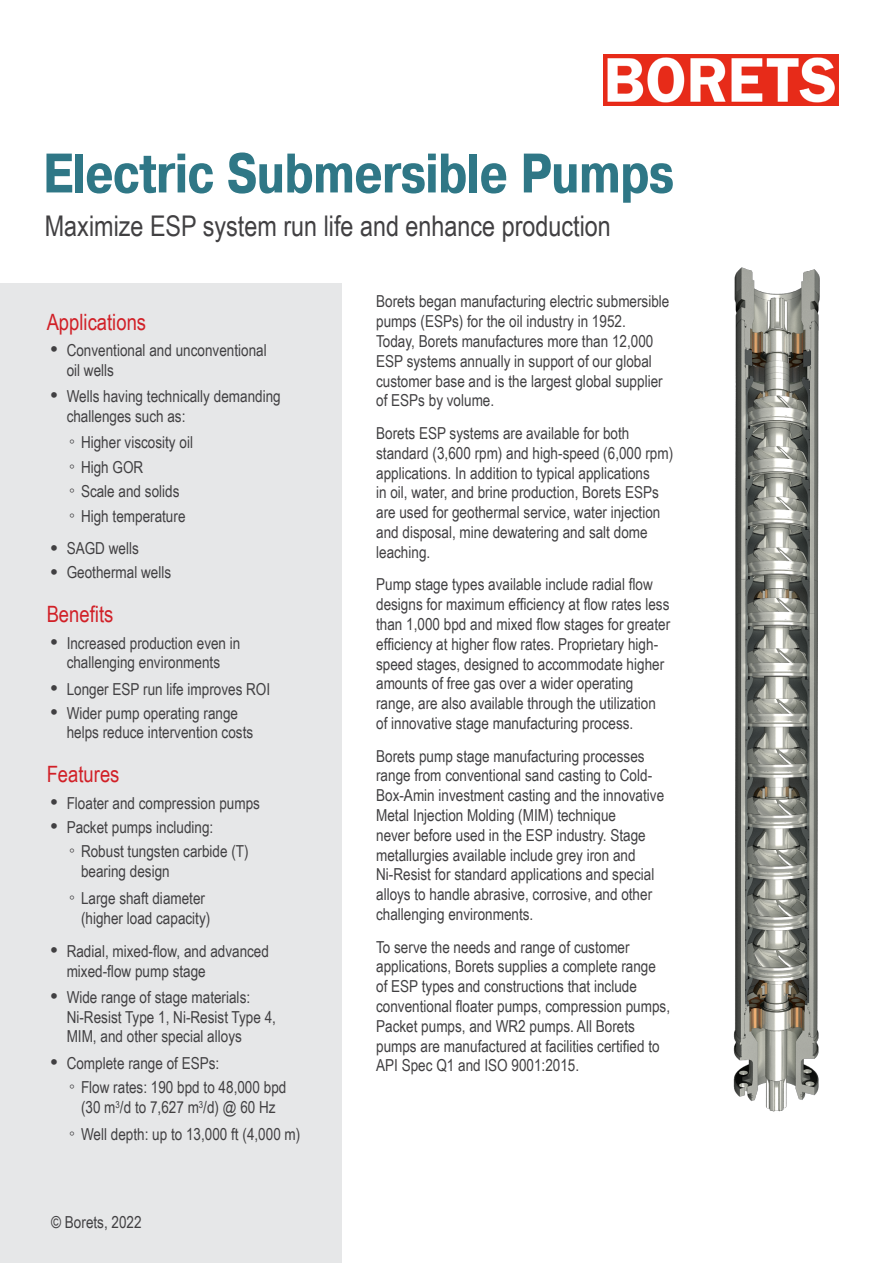
<style>
.page{position:relative;width:893px;height:1263px;background:#fff}
.page>*{position:absolute;margin:0;border:0;box-sizing:border-box;transform-origin:0 0}
.t1{font:700 55.5px "Pragmatica Cond C";color:#2f7786}
.t2{font:28.5px "Arial Narrow";color:#414042}
.t3{font:22.5px "Arial Narrow";color:#d12027}
.t4{font:16.5px/19.8px "Arial Narrow";color:#414042}
.s1{font-family:"Arial";font-size:22.5px}
</style>
<div class="page">
<img style="left:603px;top:54px;width:236px;height:52px">
<div style="left:0;top:283px;width:342px;height:980px;background:#e6e7e8"></div>
<img style="left:733px;top:267px;width:87px;height:845px">
<h1 class="t1" style="left:43px;top:142px;width:632px">Electric Submersible Pumps</h1>
<h2 class="t2" style="left:45px;top:205px;width:567px">Maximize ESP system run life and enhance production</h2>
<h3 class="t3" style="left:47px;top:305px;width:101px">Applications</h3>
<p class="t4" style="left:67px;top:339px;width:202px;text-indent:-16px"><span class="s1">•</span> Conventional and unconventional oil wells</p>
<p class="t4" style="left:67px;top:385px;width:216px;text-indent:-16px"><span class="s1">•</span> Wells having technically demanding challenges such as:</p>
<p class="t4" style="left:69px;top:430px;width:126px;line-height:24.5px">◦ Higher viscosity oil ◦ High GOR<br>◦ Scale and solids<br>◦ High temperature</p>
<p class="t4" style="left:50px;top:538px;width:90px"><span class="s1">•</span> SAGD wells</p>
<p class="t4" style="left:50px;top:562px;width:122px"><span class="s1">•</span> Geothermal wells</p>
<h3 class="t3" style="left:47px;top:598px;width:68px">Benefits</h3>
<p class="t4" style="left:50px;top:632px;width:192px;text-align:center"><span class="s1">•</span> Increased production even in challenging environments</p>
<p class="t4" style="left:50px;top:678px;width:221px"><span class="s1">•</span> Longer ESP run life improves ROI</p>
<p class="t4" style="left:67px;top:702px;width:188px;text-indent:-16px"><span class="s1">•</span> Wider pump operating range helps reduce intervention costs</p>
<h3 class="t3" style="left:47px;top:758px;width:74px">Features</h3>
<p class="t4" style="left:50px;top:792px;width:211px"><span class="s1">•</span> Floater and compression pumps</p>
<p class="t4" style="left:69px;top:814px;width:181px;line-height:24.5px;text-indent:-19px"><span class="s1">•</span> Packet pumps including:<br>◦ Robust tungsten carbide (T)</p>
<p class="t4" style="left:69px;top:858px;width:138px;line-height:26.5px;text-indent:12px">bearing design<br>◦ Large shaft diameter</p>
<p class="t4" style="left:81px;top:908px;width:131px">(higher load capacity)</p>
<p class="t4" style="left:67px;top:940px;width:204px;text-indent:-16px"><span class="s1">•</span> Radial, mixed-flow, and advanced mixed-flow pump stage</p>
<p class="t4" style="left:67px;top:986px;width:211px;text-indent:-16px"><span class="s1">•</span> Wide range of stage materials:<br>Ni-Resist Type 1, Ni-Resist Type 4,<br>MIM, and other special alloys</p>
<p class="t4" style="left:69px;top:1050px;width:219px;line-height:24.5px;text-indent:-19px"><span class="s1">•</span> Complete range of ESPs:<br>◦ Flow rates: 190 bpd to 48,000 bpd</p>
<p class="t4" style="left:69px;top:1094px;width:233px;line-height:26.5px;text-indent:12px">(30 m<sup>3</sup>/d to 7,627 m<sup>3</sup>/d) @ 60 Hz<br>◦ Well depth: up to 13,000 ft (4,000 m)</p>
<p class="t4" style="left:51px;top:1211px;width:92px">© Borets, 2022</p>
<p class="t4" style="left:376px;top:291px;width:295px">Borets began manufacturing electric submersible pumps (ESPs) for the oil industry in 1952.<br>Today, Borets manufactures more than 12,000<br>ESP systems annually in support of our global customer base and is the largest global supplier of ESPs by volume.</p>
<p class="t4" style="left:376px;top:423px;width:299px">Borets ESP systems are available for both standard (3,600 rpm) and high-speed (6,000 rpm) applications. In addition to typical applications<br>in oil, water, and brine production, Borets ESPs are used for geothermal service, water injection and disposal, mine dewatering and salt dome leaching.</p>
<p class="t4" style="left:376px;top:574px;width:296px">Pump stage types available include radial flow designs for maximum efficiency at flow rates less than 1,000 bpd and mixed flow stages for greater efficiency at higher flow rates. Proprietary high&shy;speed stages, designed to accommodate higher amounts of free gas over a wider operating range, are also available through the utilization of innovative stage manufacturing process.</p>
<p class="t4" style="left:376px;top:745px;width:290px">Borets pump stage manufacturing processes range from conventional sand casting to Cold-Box-Amin investment casting and the innovative Metal Injection Molding (MIM) technique<br>never before used in the ESP industry. Stage metallurgies available include grey iron and Ni-Resist for standard applications and special alloys to handle abrasive, corrosive, and other challenging environments.</p>
<p class="t4" style="left:376px;top:936px;width:295px">To serve the needs and range of customer applications, Borets supplies a complete range of ESP types and constructions that include conventional floater pumps, compression pumps, Packet pumps, and WR2 pumps. All Borets pumps are manufactured at facilities certified to API Spec Q1 and ISO 9001:2015.</p>
</div>
